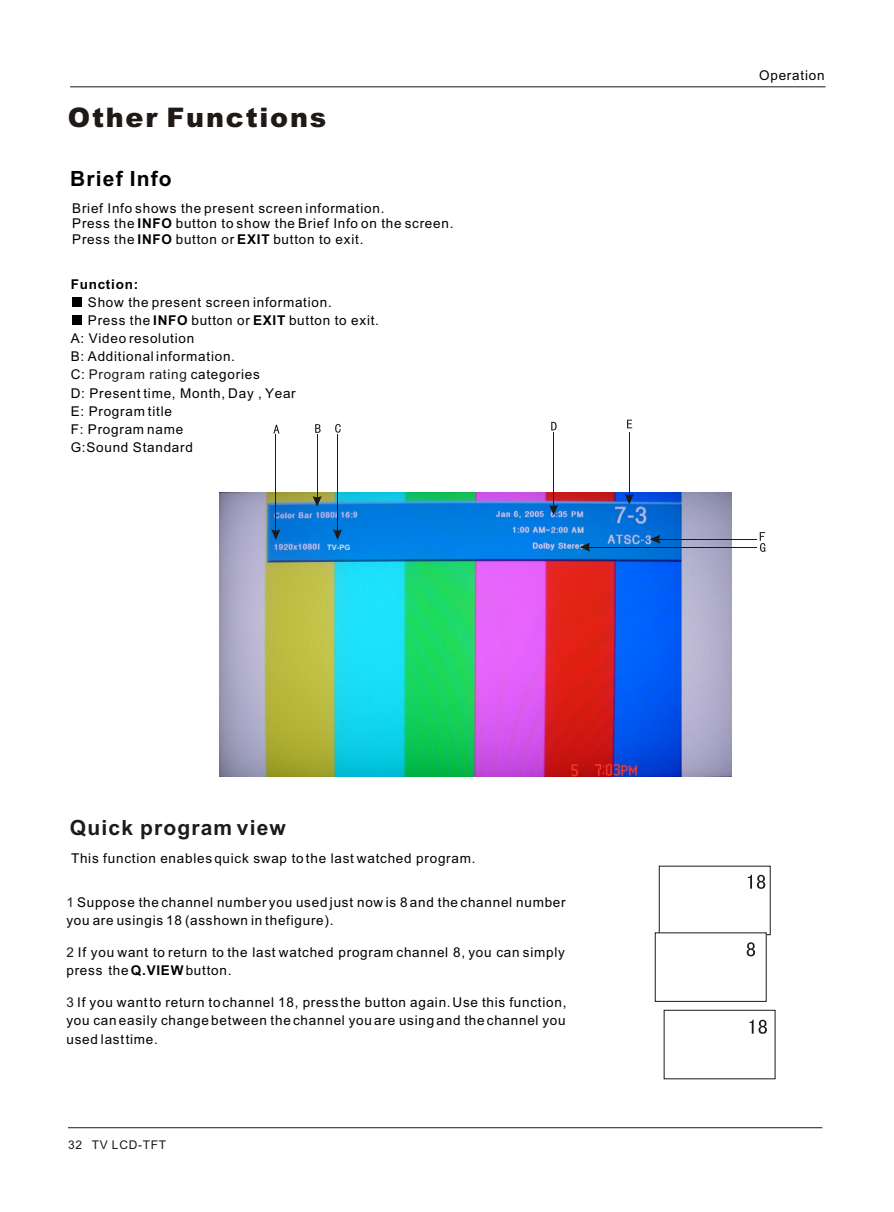
<style>
.page{position:relative;width:894px;height:1212px;background:#fff}
.page>*{position:absolute;margin:0;border:0;box-sizing:border-box;transform-origin:0 0}
.t1{font:900 27px "Arial";letter-spacing:.065em;color:#1f1a17}
.t2{font:700 21px "Arial";letter-spacing:.055em;color:#1f1a17}
.t3{font:700 21px "Arial";letter-spacing:.055em;color:#000}
.t4{font:13.5px/18.1px "Arial";letter-spacing:.055em;color:#000}
.t5{font:13.5px "Arial";letter-spacing:.055em;color:#1f1a17}
.t6{font:700 13.5px "Arial";letter-spacing:.055em;color:#000}
.t7{font:12px "Arial";letter-spacing:.055em;color:#1f1a17}
.t8{font:700 7.5px "Arial";color:#dedede}
.s1{font-weight:700}
.s2{color:#000}
.s3{color:#1f1a17}
</style>
<div class="page">
<img style="left:219px;top:493px;width:512px;height:284px">
<hr style="left:70px;top:87px;width:756px;height:1px;background:#1f1a17">
<hr style="left:68px;top:1127px;width:754px;height:1px;background:#1f1a17">
<svg style="left:549px;top:505px;width:9px;height:10px"></svg>
<hr style="left:553px;top:432px;width:1px;height:78px;background:#1f1a17">
<svg style="left:625px;top:494px;width:9px;height:10px"></svg>
<hr style="left:629px;top:433px;width:1px;height:66px;background:#1f1a17">
<svg style="left:271px;top:529px;width:9px;height:11px"></svg>
<hr style="left:275px;top:434px;width:1px;height:101px;background:#1f1a17">
<svg style="left:313px;top:496px;width:9px;height:11px"></svg>
<hr style="left:317px;top:434px;width:1px;height:67px;background:#1f1a17">
<svg style="left:650px;top:535px;width:10px;height:9px"></svg>
<hr style="left:655px;top:539px;width:102px;height:1px;background:#1f1a17">
<svg style="left:580px;top:543px;width:10px;height:9px"></svg>
<hr style="left:585px;top:547px;width:172px;height:1px;background:#1f1a17">
<svg style="left:273px;top:425px;width:6px;height:8px"></svg>
<svg style="left:315px;top:424px;width:6px;height:9px"></svg>
<svg style="left:335px;top:424px;width:6px;height:9px"></svg>
<svg style="left:551px;top:422px;width:6px;height:8px"></svg>
<svg style="left:627px;top:420px;width:5px;height:8px"></svg>
<svg style="left:760px;top:532px;width:5px;height:20px"></svg>
<div style="left:655px;top:933px;width:111px;height:69px;background:#fff;border:1px solid #1f1a17"></div>
<div style="left:664px;top:1010px;width:111px;height:69px;background:#fff;border:1px solid #1f1a17"></div>
<svg style="left:748px;top:875px;width:17px;height:14px"></svg>
<svg style="left:747px;top:942px;width:8px;height:14px"></svg>
<svg style="left:749px;top:1020px;width:18px;height:14px"></svg>
<svg style="left:333px;top:529px;width:9px;height:11px"></svg>
<hr style="left:337px;top:434px;width:1px;height:101px;background:#1f1a17">
<div style="left:73px;top:297px;width:9px;height:10px;background:#000"></div>
<div style="left:73px;top:316px;width:9px;height:9px;background:#000"></div>
<h1 class="t1" style="left:68px;top:107px;width:260px">Other Functions</h1>
<h2 class="t3" style="left:70px;top:171px;width:103px">Brief Info</h2>
<p class="t4" style="left:72px;top:202px;width:383px;line-height:15.1px">Brief Info shows the present screen information.<br>Press the <span class="s1">INFO</span> button to show the Brief Info on the screen.<br>Press the <span class="s1">INFO</span> button or <span class="s1">EXIT</span> button to exit.</p>
<p class="t6" style="left:71px;top:279px;width:69px">Function:</p>
<p class="t4" style="left:88px;top:295px;width:245px">Show the present screen information.</p>
<p class="t4" style="left:88px;top:313px;width:293px">Press the <span class="s1">INFO</span> button or <span class="s1">EXIT</span> button to exit.</p>
<p class="t4" style="left:71px;top:331px;width:125px">A: Video resolution</p>
<p class="t4" style="left:71px;top:349px;width:166px">B: Additional information.</p>
<p class="t5" style="left:71px;top:370px;width:191px"><span class="s2">C:</span> Program rating <span class="s2">categories</span></p>
<p class="t4" style="left:71px;top:385px;width:227px">D: Present time, Month, Day , Year</p>
<p class="t4" style="left:71px;top:403px;width:103px">E: Program title</p>
<p class="t4" style="left:71px;top:421px;width:114px">F: Program name</p>
<p class="t4" style="left:71px;top:439px;width:124px">G:Sound Standard</p>
<p class="t8" style="left:327px;top:545px;width:24px">TV-PG</p>
<h2 class="t2" style="left:70px;top:819px;width:217px">Quick program view</h2>
<p class="t4" style="left:71px;top:851px;width:406px">This function enables quick swap to the last watched program.</p>
<p class="t4" style="left:66px;top:895px;width:501px"><span class="s3">1</span> Suppose the channel number you used just now is 8 and the channel number you are using is 18 (as shown in the figure).</p>
<p class="t4" style="left:66px;top:945px;width:500px"><span class="s3">2</span> If you want to return to the last watched program channel 8, you can simply press the <span class="s1">Q.VIEW</span> button.</p>
<p class="t4" style="left:66px;top:995px;width:502px;text-align:justify"><span class="s3">3</span> If you want to return to channel 18, press the button again. Use this function, you can easily change between the channel you are using and the channel you used last time.</p>
<p class="t7" style="left:68px;top:1140px;width:99px">32 TV LCD-TFT</p>
<p class="t4" style="left:759px;top:67px;width:67px">Operation</p>
</div>
